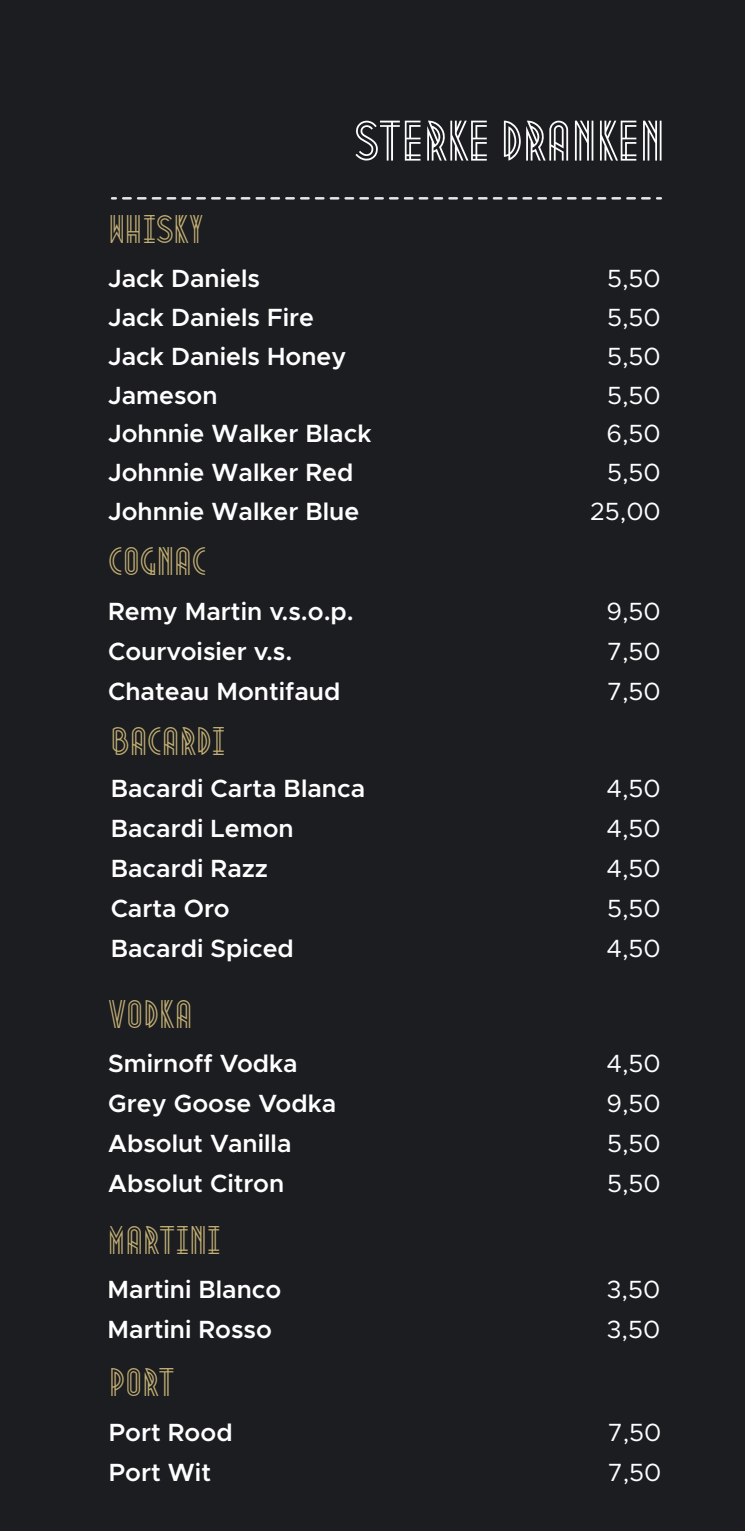
<style>
.page{position:relative;width:745px;height:1531px;background:#fff}
.page>*{position:absolute;margin:0;border:0;box-sizing:border-box;transform-origin:0 0}
.t1{font:50px "Metropolis 1920";color:#fff}
.t2{font:35px "Metropolis 1920";color:#c5b075}
.t3{font:600 25px/40px "Metropolis";color:#fff}
.t4{font:25px/40px "Metropolis";color:#fff;text-align:justify}
</style>
<div class="page">
<div style="left:0;top:0;width:744px;height:1531px;background:#1b1d20"></div>
<svg style="left:112px;top:197px;width:4px;height:3px"></svg>
<svg style="left:123px;top:197px;width:537px;height:3px"></svg>
<h2 class="t2" style="left:111px;top:200px;width:96px">WHISKY</h2>
<h1 class="t1" style="left:358px;top:100px;width:311px">STERKE DRANKEN</h1>
<p class="t3" style="left:108px;top:259px;width:264px;line-height:38.8px">Jack Daniels<br>Jack Daniels Fire<br>Jack Daniels Honey<br>Jameson<br>Johnnie Walker Black<br>Johnnie Walker Red<br>Johnnie Walker Blue</p>
<h2 class="t2" style="left:111px;top:532px;width:99px">COGNAC</h2>
<p class="t3" style="left:108px;top:591px;width:247px">Remy Martin v.s.o.p.<br>Courvoisier v.s.<br>Chateau Montifaud</p>
<h2 class="t2" style="left:113px;top:712px;width:116px">BACARDI</h2>
<p class="t4" style="left:589px;top:259px;width:72px;line-height:38.8px;text-align:right">5,50<br>5,50<br>5,50<br>5,50<br>6,50<br>5,50<br>25,00</p>
<p class="t4" style="left:606px;top:591px;width:56px">9,50<br>7,50<br>7,50</p>
<p class="t3" style="left:111px;top:768px;width:256px">Bacardi Carta Blanca<br>Bacardi Lemon<br>Bacardi Razz<br>Carta Oro<br>Bacardi Spiced</p>
<p class="t4" style="left:606px;top:768px;width:56px">4,50<br>4,50<br>4,50<br>5,50<br>4,50</p>
<h2 class="t2" style="left:111px;top:985px;width:86px">VODKA</h2>
<p class="t3" style="left:108px;top:1043px;width:229px">Smirnoff Vodka<br>Grey Goose Vodka<br>Absolut Vanilla<br>Absolut Citron</p>
<h2 class="t2" style="left:110px;top:1211px;width:115px">MARTINI</h2>
<p class="t3" style="left:107px;top:1269px;width:175px">Martini Blanco<br>Martini Rosso</p>
<h2 class="t2" style="left:111px;top:1353px;width:67px">PORT</h2>
<p class="t3" style="left:109px;top:1412px;width:125px">Port Rood<br>Port Wit</p>
<p class="t4" style="left:606px;top:1043px;width:56px">4,50<br>9,50<br>5,50<br>5,50</p>
<p class="t4" style="left:606px;top:1269px;width:55px">3,50<br>3,50</p>
<p class="t4" style="left:607px;top:1412px;width:55px">7,50<br>7,50</p>
</div>
